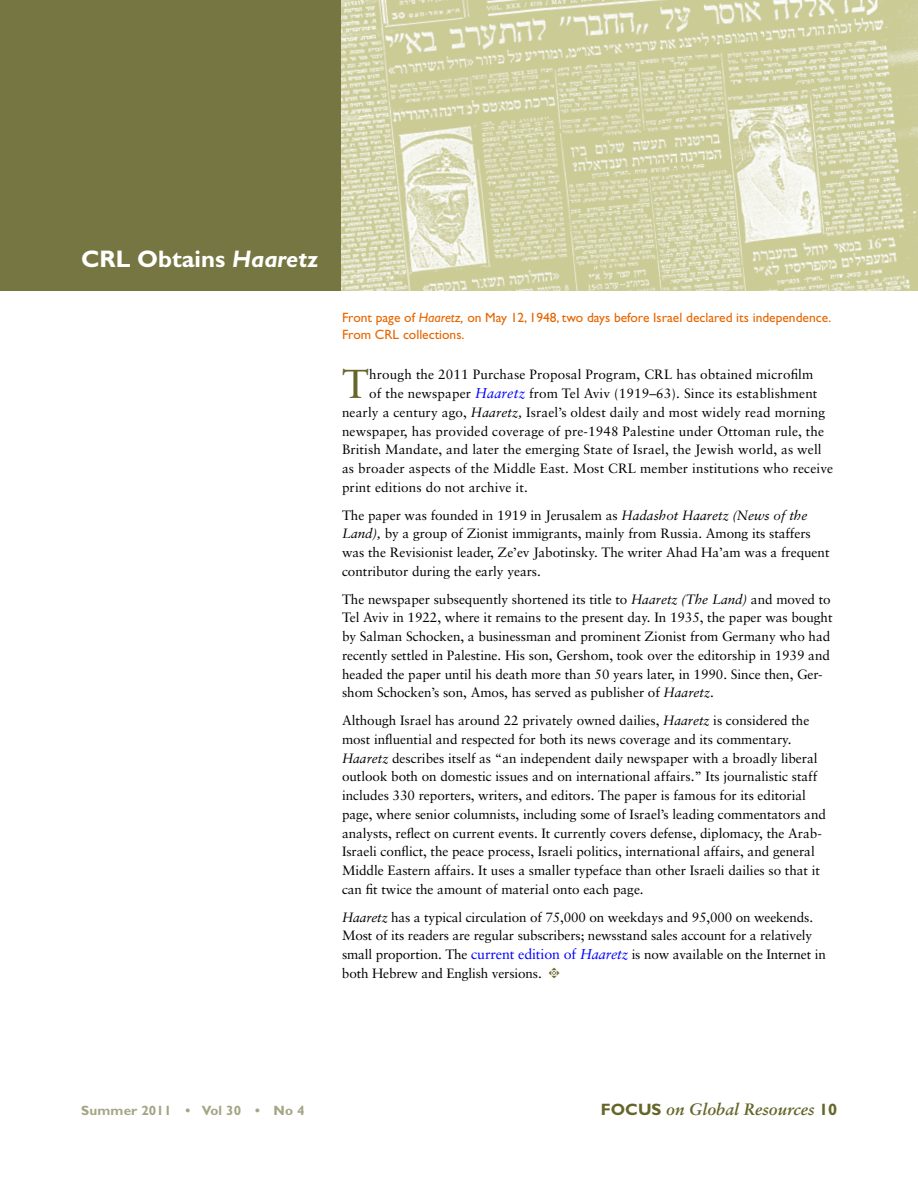
<style>
.page{position:relative;width:918px;height:1188px;background:#fff}
.page>*{position:absolute;margin:0;border:0;box-sizing:border-box;transform-origin:0 0}
.t1{font:40.35px "Sabon";color:#66662b}
.t2{font:700 24px "Gill Sans";color:#fff}
.t3{font:16.5px "Sabon Bold Italic Os F";color:#66662b}
.t4{font:13.5px/18.8px "Sabon";letter-spacing:-.005em;color:#000}
.t5{font:13.5px/17.2px "Gill Sans";color:#e76600}
.t6{font:700 13.5px "Gill Sans";letter-spacing:.01em;color:#a5a585}
.s1{font-style:italic}
.s2{font-style:italic;font-size:14.25px;color:#00f}
.s3{font-size:14.25px;color:#00f}
.s4{font-family:"Type Embellishments One Let Plain";font-size:15px;color:#66662b}
.s5{font-family:"Gill Sans";font-weight:700}
</style>
<div class="page">
<img style="left:341px;top:1px;width:576px;height:290px">
<div style="left:1px;top:1px;width:340px;height:290px;background:#767642"></div>
<h2 class="t2" style="left:81px;top:245px;width:239px">CRL Obtains <span class="s1">Haaretz</span></h2>
<p class="t5" style="left:342px;top:308px;width:491px">Front page of <span class="s1">Haaretz,</span> on May 12, 1948, two days before Israel declared its independence.<br>From CRL collections.</p>
<h1 class="t1" style="left:342px;top:360px;width:28px">T</h1>
<p class="t4" style="left:369px;top:365px;width:446px">hrough the 2011 Purchase Proposal Program, CRL has obtained microfilm</p>
<p class="t4" style="left:369px;top:384px;width:450px">of the newspaper <span class="s2">Haaretz</span> from Tel Aviv (1919–63). Since its establishment</p>
<p class="t4" style="left:342px;top:403px;width:485px">nearly a century ago, <span class="s1">Haaretz,</span> Israel’s oldest daily and most widely read morning</p>
<p class="t4" style="left:342px;top:421px;width:484px">newspaper, has provided coverage of pre-1948 Palestine under Ottoman rule, the</p>
<p class="t4" style="left:342px;top:440px;width:481px">British Mandate, and later the emerging State of Israel, the Jewish world, as well</p>
<p class="t4" style="left:342px;top:459px;width:493px">as broader aspects of the Middle East. Most CRL member institutions who receive</p>
<p class="t4" style="left:342px;top:478px;width:187px">print editions do not archive it.</p>
<p class="t4" style="left:342px;top:505px;width:489px">The paper was founded in 1919 in Jerusalem as <span class="s1">Hadashot Haaretz (News of the Land),</span> by a group of Zionist immigrants, mainly from Russia. Among its staffers was the Revisionist leader, Ze’ev Jabotinsky. The writer Ahad Ha’am was a frequent contributor during the early years.</p>
<p class="t4" style="left:342px;top:589px;width:492px">The newspaper subsequently shortened its title to <span class="s1">Haaretz (The Land)</span> and moved to Tel Aviv in 1922, where it remains to the present day. In 1935, the paper was bought by Salman Schocken, a businessman and prominent Zionist from Germany who had recently settled in Palestine. His son, Gershom, took over the editorship in 1939 and headed the paper until his death more than 50 years later, in 1990. Since then, Ger&shy;shom Schocken’s son, Amos, has served as publisher of <span class="s1">Haaretz</span>.</p>
<p class="t4" style="left:342px;top:711px;width:486px">Although Israel has around 22 privately owned dailies, <span class="s1">Haaretz</span> is considered the most influential and respected for both its news coverage and its commentary.<br><span class="s1">Haaretz</span> describes itself as “an independent daily newspaper with a broadly liberal outlook both on domestic issues and on international affairs.” Its journalistic staff includes 330 reporters, writers, and editors. The paper is famous for its editorial page, where senior columnists, including some of Israel’s leading commentators and analysts, reflect on current events. It currently covers defense, diplomacy, the Arab-Israeli conflict, the peace process, Israeli politics, international affairs, and general Middle Eastern affairs. It uses a smaller typeface than other Israeli dailies so that it can fit twice the amount of material onto each page.</p>
<p class="t4" style="left:342px;top:908px;width:485px"><span class="s1">Haaretz</span> has a typical circulation of 75,000 on weekdays and 95,000 on weekends.<br>Most of its readers are regular subscribers; newsstand sales account for a relatively small proportion. The <span class="s3">current edition of</span> <span class="s2">Haaretz</span> is now available on the Internet in both Hebrew and English versions. <span class="s4">t</span></p>
<p class="t6" style="left:81px;top:1102px;width:225px">Summer 2011 • Vol 30 • No 4</p>
<p class="t3" style="left:601px;top:1099px;width:238px"><span class="s5">FOCUS</span> on Global Resources <span class="s5">10</span></p>
</div>
